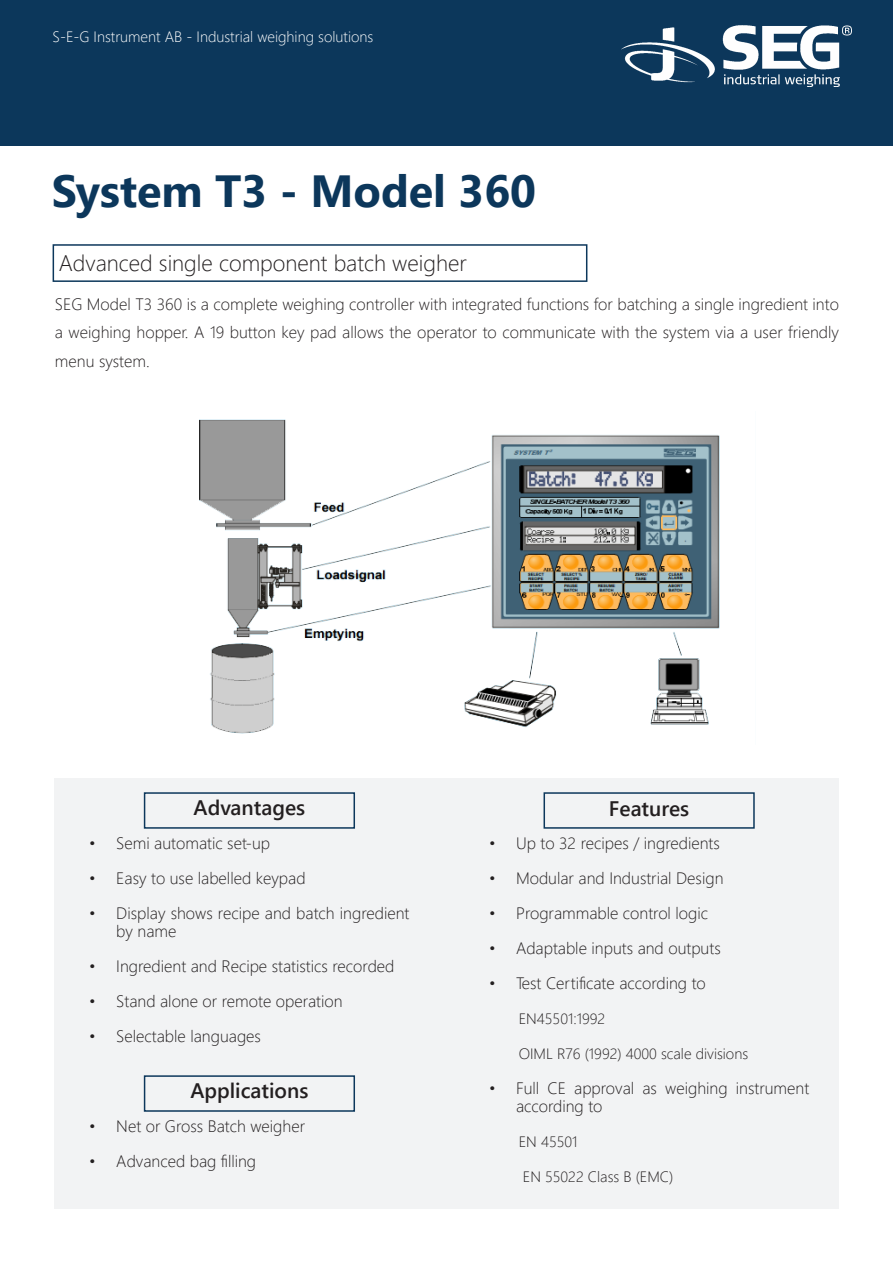
<style>
.page{position:relative;width:893px;height:1263px;background:#fff}
.page>*{position:absolute;margin:0;border:0;box-sizing:border-box;transform-origin:0 0}
.t1{font:700 45px "Segoe UI";color:#0c375b}
.t2{font:300 22.5px "Segoe UI";color:#231f20}
.t3{font:600 21px "Segoe UI";color:#231f20}
.t4{font:300 16.5px/28.5px "Segoe UI";color:#231f20}
.Bullet_points{font:300 15px "Segoe UI";color:#231f20}
.t5{font:300 15px "Segoe UI";color:#fff}
</style>
<div class="page">
<div style="left:54px;top:778px;width:785px;height:431px;background:#f2f3f4"></div>
<div style="left:0;top:0;width:893px;height:146px;background:#0c375b"></div>
<img style="left:621px;top:26px;width:230px;height:61px">
<div style="left:53px;top:244px;width:534px;height:38px;border:2px solid #0c375b"></div>
<div style="left:144px;top:792px;width:211px;height:37px;border:2px solid #0c375b"></div>
<div style="left:543px;top:792px;width:212px;height:37px;border:2px solid #0c375b"></div>
<img style="left:199px;top:419px;width:521px;height:315px">
<div style="left:144px;top:1075px;width:211px;height:37px;border:2px solid #0c375b"></div>
<p class="t5" style="left:53px;top:22px;width:322px">S-E-G Instrument AB - Industrial weighing solutions</p>
<p class="t1" style="left:52px;top:149px;width:486px">System T3 - Model 360</p>
<p class="t2" style="left:59px;top:242px;width:410px">Advanced single component batch weigher</p>
<p class="t4" style="left:55px;top:288px;width:785px;text-align:justify">SEG Model T3 360 is a complete weighing controller with integrated functions for batching a single ingredient into a weighing hopper. A 19 button key pad allows the operator to communicate with the system via a user friendly menu system.</p>
<p class="t3" style="left:194px;top:788px;width:113px">Advantages</p>
<p class="t3" style="left:609px;top:789px;width:82px">Features</p>
<p class="t4" style="left:89px;top:827px;width:182px">• Semi automatic set-up</p>
<p class="t4" style="left:89px;top:862px;width:218px">• Easy to use labelled keypad</p>
<p class="t4" style="left:116px;top:902px;width:295px;line-height:18px;text-indent:-27px">• Display shows recipe and batch ingredient by name</p>
<p class="t4" style="left:89px;top:950px;width:307px">• Ingredient and Recipe statistics recorded</p>
<p class="t4" style="left:89px;top:985px;width:255px">• Stand alone or remote operation</p>
<p class="t4" style="left:89px;top:1020px;width:173px">• Selectable languages</p>
<p class="t3" style="left:190px;top:1071px;width:120px">Applications</p>
<p class="t4" style="left:89px;top:1110px;width:217px">• Net or Gross Batch weigher</p>
<p class="t4" style="left:89px;top:1145px;width:168px">• Advanced bag filling</p>
<p class="t4" style="left:489px;top:827px;width:232px">• Up to 32 recipes / ingredients</p>
<p class="t4" style="left:489px;top:862px;width:236px">• Modular and Industrial Design</p>
<p class="t4" style="left:489px;top:897px;width:221px">• Programmable control logic</p>
<p class="t4" style="left:489px;top:932px;width:233px">• Adaptable inputs and outputs</p>
<p class="t4" style="left:489px;top:967px;width:218px">• Test Certificate according to</p>
<p class="Bullet_points" style="left:519px;top:1004px;width:88px">EN45501:1992</p>
<p class="Bullet_points" style="left:519px;top:1039px;width:231px">OIML R76 (1992) 4000 scale divisions</p>
<p class="t4" style="left:516px;top:1077px;width:295px;line-height:18px;text-indent:-27px">• Full CE approval as weighing instrument according to</p>
<p class="Bullet_points" style="left:519px;top:1127px;width:60px">EN 45501</p>
<p class="Bullet_points" style="left:523px;top:1162px;width:152px">EN 55022 Class B (EMC)</p>
</div>
